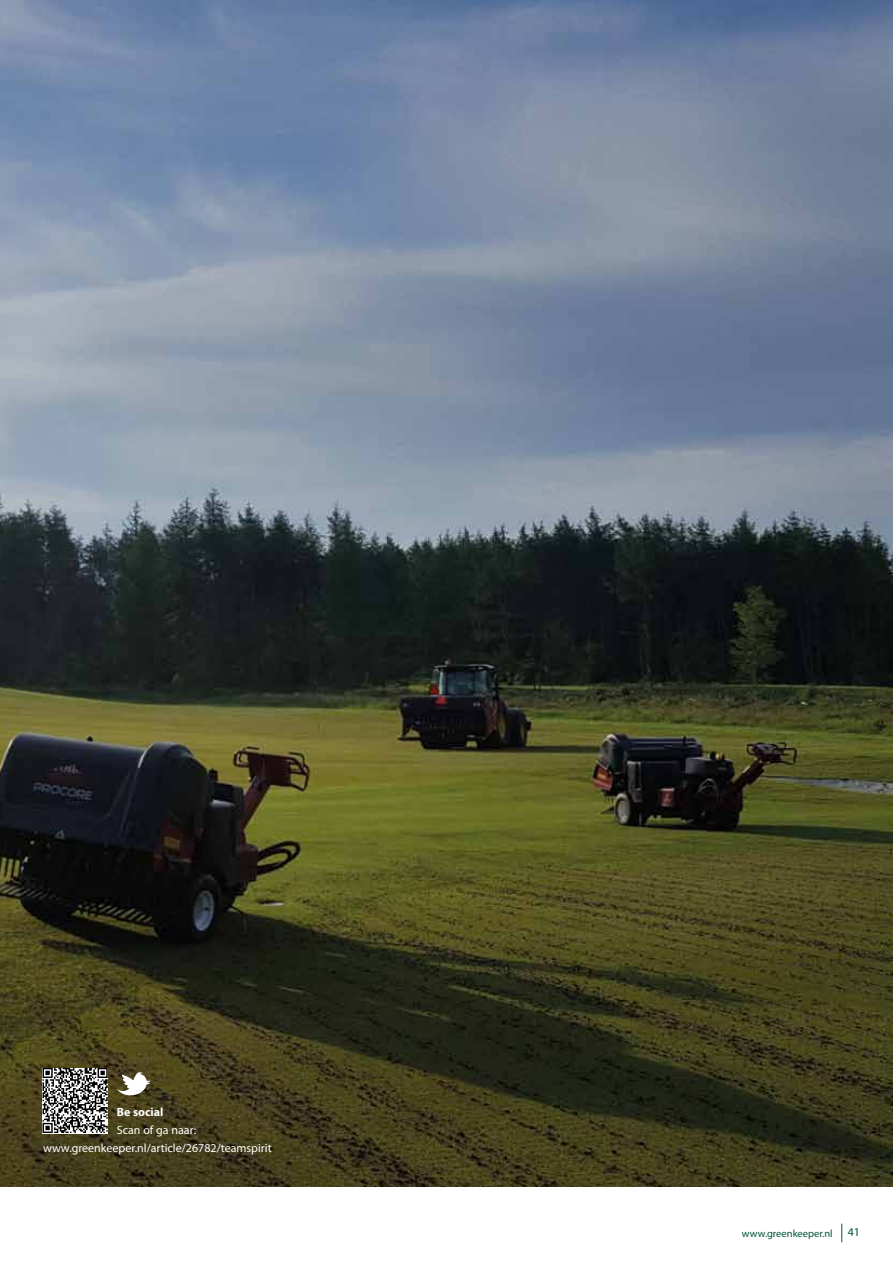
<style>
.page{position:relative;width:893px;height:1263px;background:#fff}
.page>*{position:absolute;margin:0;border:0;box-sizing:border-box;transform-origin:0 0}
.t1{font:12px/18px "Myriad Pro";color:#fff;text-align:center}
.t2{font:700 12px "Myriad Pro";color:#fff}
.t3{font:12px "Myriad Pro";color:#00533d}
.t4{font:10.5px "Myriad Pro";color:#00533d}
</style>
<div class="page">
<svg style="left:841px;top:1223px;width:1px;height:19px"></svg>
<img style="left:0;top:0;width:893px;height:1186px">
<svg style="left:43px;top:1068px;width:65px;height:65px"></svg>
<svg style="left:117px;top:1072px;width:34px;height:23px"></svg>
<p class="t2" style="left:117px;top:1104px;width:48px">Be social</p>
<p class="t1" style="left:43px;top:1121px;width:230px">Scan of ga naar: www.greenkeeper.nl/article/26782/teamspirit</p>
<p class="t4" style="left:742px;top:1227px;width:92px">www.greenkeeper.nl</p>
<p class="t3" style="left:848px;top:1224px;width:14px">41</p>
</div>
